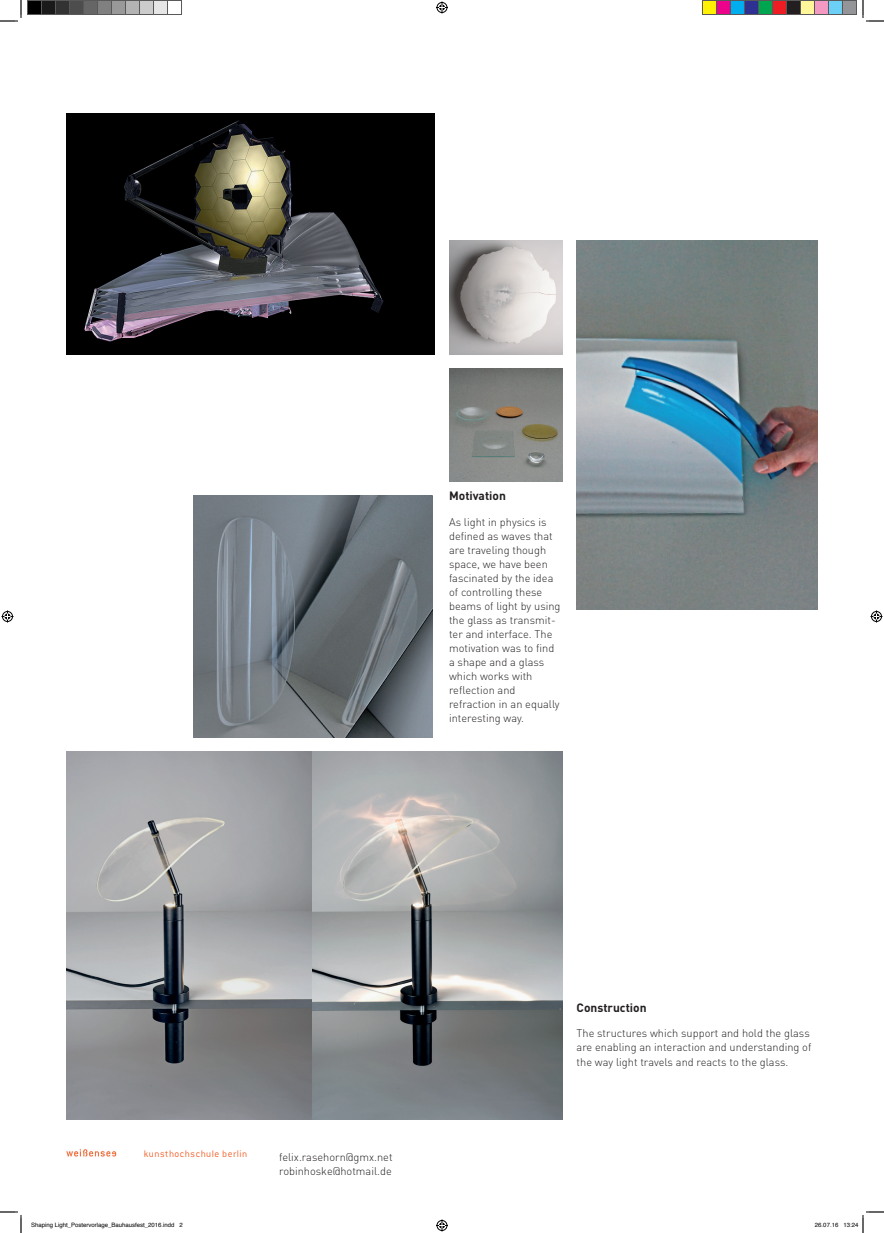
<style>
.page{position:relative;width:884px;height:1233px;background:#fff}
.page>*{position:absolute;margin:0;border:0;box-sizing:border-box;transform-origin:0 0}
.t1{font:700 12px "DIN Pro";color:#231f20}
.t2{font:300 11px/14px "DIN Pro";color:#231f20}
.t3{font:300 10.5px "Weiensee Diktator";letter-spacing:.05em;color:#f2642f}
.t4{font:6px "Helvetica";color:#000}
</style>
<div class="page">
<img style="left:66px;top:751px;width:496px;height:368px">
<img style="left:577px;top:241px;width:241px;height:368px">
<img style="left:194px;top:496px;width:239px;height:241px">
<img style="left:66px;top:113px;width:369px;height:241px">
<img style="left:449px;top:241px;width:113px;height:113px">
<img style="left:449px;top:368px;width:113px;height:114px">
<img style="left:66px;top:1149px;width:51px;height:8px">
<svg style="left:0;top:0;width:22px;height:22px"></svg>
<svg style="left:0;top:1211px;width:22px;height:22px"></svg>
<svg style="left:862px;top:0;width:22px;height:22px"></svg>
<svg style="left:436px;top:1px;width:12px;height:12px"></svg>
<svg style="left:436px;top:1219px;width:12px;height:12px"></svg>
<svg style="left:2px;top:610px;width:12px;height:12px"></svg>
<svg style="left:870px;top:610px;width:12px;height:12px"></svg>
<div style="left:28px;top:0;width:13px;height:14px;background:#000"></div>
<div style="left:27px;top:0;width:15px;height:15px;border:1px solid #595959"></div>
<div style="left:42px;top:0;width:14px;height:14px;background:#1a1a1a"></div>
<div style="left:41px;top:0;width:15px;height:15px;border:1px solid #595959"></div>
<div style="left:56px;top:0;width:14px;height:14px;background:#333"></div>
<div style="left:55px;top:0;width:15px;height:15px;border:1px solid #595959"></div>
<div style="left:70px;top:0;width:14px;height:14px;background:#4d4d4d"></div>
<div style="left:69px;top:0;width:15px;height:15px;border:1px solid #595959"></div>
<div style="left:84px;top:0;width:13px;height:14px;background:#666"></div>
<div style="left:83px;top:0;width:15px;height:15px;border:1px solid #595959"></div>
<div style="left:98px;top:0;width:14px;height:14px;background:#808080"></div>
<div style="left:97px;top:0;width:15px;height:15px;border:1px solid #595959"></div>
<div style="left:112px;top:0;width:13px;height:14px;background:#999"></div>
<div style="left:111px;top:0;width:15px;height:15px;border:1px solid #595959"></div>
<div style="left:126px;top:0;width:14px;height:14px;background:#b3b3b3"></div>
<div style="left:125px;top:0;width:15px;height:15px;border:1px solid #595959"></div>
<div style="left:140px;top:0;width:14px;height:14px;background:#ccc"></div>
<div style="left:139px;top:0;width:15px;height:15px;border:1px solid #595959"></div>
<div style="left:154px;top:0;width:13px;height:14px;background:#e6e6e6"></div>
<div style="left:153px;top:0;width:15px;height:15px;border:1px solid #595959"></div>
<div style="left:167px;top:0;width:15px;height:15px;border:1px solid #595959"></div>
<div style="left:702px;top:0;width:14px;height:14px;background:#fff101"></div>
<div style="left:702px;top:0;width:15px;height:15px;border:1px solid #595959"></div>
<div style="left:716px;top:0;width:14px;height:14px;background:#ed028c"></div>
<div style="left:716px;top:0;width:15px;height:15px;border:1px solid #595959"></div>
<div style="left:730px;top:0;width:14px;height:14px;background:#00aeef"></div>
<div style="left:730px;top:0;width:15px;height:15px;border:1px solid #595959"></div>
<div style="left:744px;top:0;width:14px;height:14px;background:#2e3092"></div>
<div style="left:744px;top:0;width:15px;height:15px;border:1px solid #595959"></div>
<div style="left:758px;top:0;width:14px;height:14px;background:#00a54f"></div>
<div style="left:758px;top:0;width:15px;height:15px;border:1px solid #595959"></div>
<div style="left:772px;top:0;width:14px;height:14px;background:#ee1d23"></div>
<div style="left:772px;top:0;width:15px;height:15px;border:1px solid #595959"></div>
<div style="left:786px;top:0;width:14px;height:14px;background:#231f20"></div>
<div style="left:786px;top:0;width:15px;height:15px;border:1px solid #595959"></div>
<div style="left:800px;top:0;width:14px;height:14px;background:#fff79a"></div>
<div style="left:800px;top:0;width:15px;height:15px;border:1px solid #595959"></div>
<div style="left:814px;top:0;width:14px;height:14px;background:#f499c2"></div>
<div style="left:814px;top:0;width:15px;height:15px;border:1px solid #595959"></div>
<div style="left:828px;top:0;width:14px;height:14px;background:#6bcff6"></div>
<div style="left:828px;top:0;width:15px;height:15px;border:1px solid #595959"></div>
<div style="left:842px;top:0;width:14px;height:14px;background:#939598"></div>
<div style="left:842px;top:0;width:15px;height:15px;border:1px solid #595959"></div>
<svg style="left:862px;top:1211px;width:22px;height:22px"></svg>
<p class="t1" style="left:449px;top:487px;width:58px">Motivation</p>
<p class="t2" style="left:449px;top:514px;width:113px">As light in physics is defined as waves that are traveling though space, we have been fascinated by the idea of controlling these beams of light by using the glass as transmit&shy;ter and interface. The motivation was to find a shape and a glass which works with reflection and refraction in an equally interesting way.</p>
<p class="t3" style="left:144px;top:1147px;width:105px">kunsthochschule berlin</p>
<p class="t2" style="left:279px;top:1149px;width:115px">felix.rasehorn@gmx.net robinhoske@hotmail.de</p>
<p class="t1" style="left:577px;top:999px;width:71px">Construction</p>
<p class="t2" style="left:577px;top:1026px;width:236px">The structures which support and hold the glass are enabling an interaction and understanding of the way light travels and reacts to the glass.</p>
<p class="t4" style="left:31px;top:1220px;width:153px">Shaping Light_Postervorlage_Bauhausfest_2016.indd 2</p>
<p class="t4" style="left:815px;top:1220px;width:45px">26.07.16 13:24</p>
</div>
